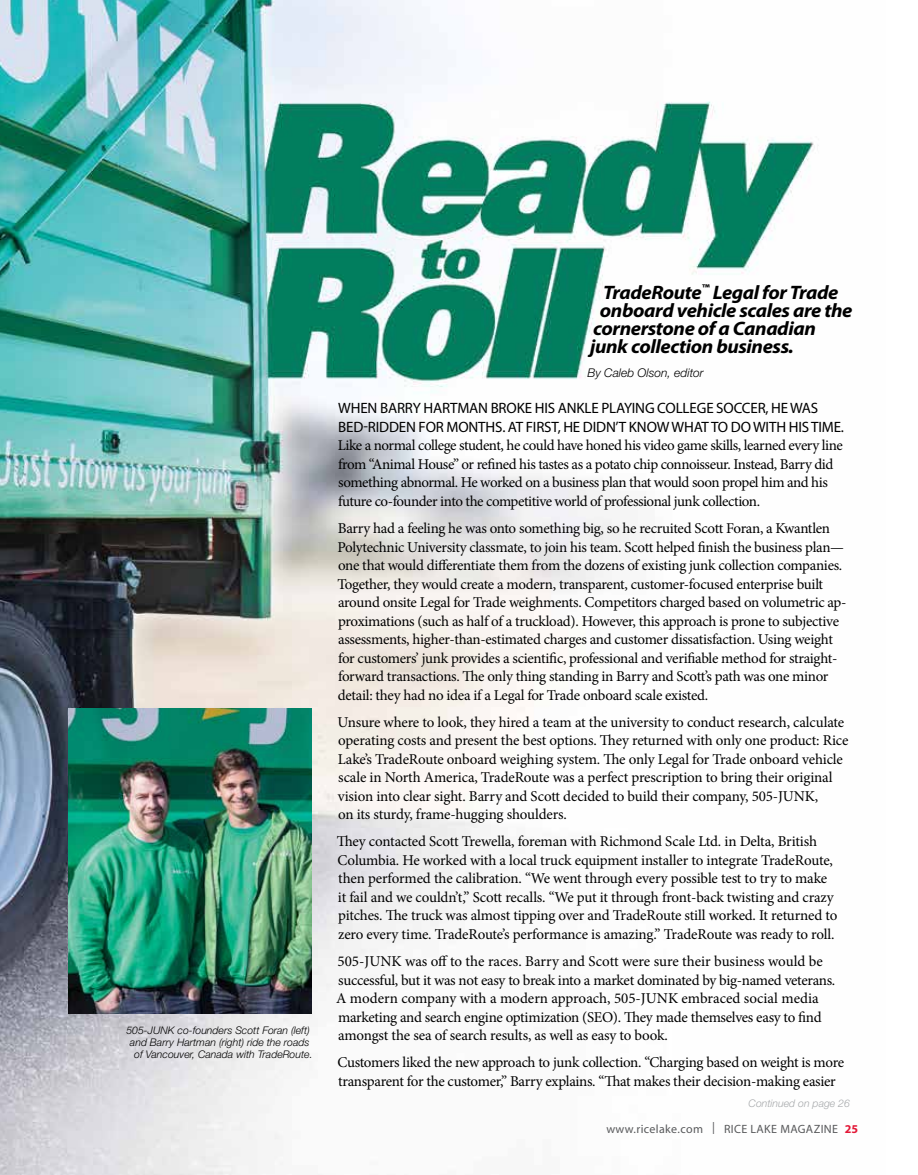
<style>
.page{position:relative;width:918px;height:1175px;background:#fff}
.page>*{position:absolute;margin:0;border:0;box-sizing:border-box;transform-origin:0 0}
.t1{font:italic 700 19.5px "Myriad Pro";letter-spacing:-.02em;color:#000;scale:1.05 1}
.t2{font:15px/18.5px "Minion Pro";letter-spacing:-.02em;color:#000}
.t3{font:15px/18.5px "Myriad Pro";letter-spacing:-.01em;color:#000}
.t4{font:12px "Myriad";letter-spacing:.03em;color:#58595b}
.t5{font:italic 300 12px "Helvetica Neue LT Std";color:#000}
.t6{font:italic 300 10.5px/12px "Helvetica Neue LT Std";color:#000;text-align:right}
.t7{font:italic 300 10.5px "Helvetica Neue LT Std";color:#a7a9ac}
.s1{font-family:"Myriad Pro";font-weight:700;color:#e31837}
</style>
<div class="page">
<img style="left:0;top:0;width:815px;height:1174px">
<img style="left:69px;top:708px;width:242px;height:305px">
<p class="t6" style="left:126px;top:1024px;width:188px">505-JUNK co-founders Scott Foran (left) and Barry Hartman (right) ride the roads of Vancouver, Canada with TradeRoute.</p>
<h1 class="t1" style="left:603px;top:279px;width:226px">TradeRoute<sup>™</sup> Legal for Trade</h1>
<h1 class="t1" style="left:600px;top:297px;width:242px">onboard vehicle scales are the</h1>
<h1 class="t1" style="left:593px;top:315px;width:214px">cornerstone of a Canadian</h1>
<h1 class="t1" style="left:590px;top:333px;width:196px">junk collection business.</h1>
<p class="t5" style="left:587px;top:365px;width:118px">By Caleb Olson, editor</p>
<p class="t3" style="left:338px;top:399px;width:507px">WHEN BARRY HARTMAN BROKE HIS ANKLE PLAYING COLLEGE SOCCER, HE WAS<br>BED-RIDDEN FOR MONTHS. AT FIRST, HE DIDN’T KNOW WHAT TO DO WITH HIS TIME.</p>
<p class="t2" style="left:338px;top:436px;width:507px">Like a normal college student, he could have honed his video game skills, learned every line from “Animal House” or refined his tastes as a potato chip connoisseur. Instead, Barry did something abnormal. He worked on a business plan that would soon propel him and his future co-founder into the competitive world of professional junk collection.</p>
<p class="t2" style="left:337px;top:519px;width:511px">Barry had a feeling he was onto something big, so he recruited Scott Foran, a Kwantlen Polytechnic University classmate, to join his team. Scott helped finish the business plan— one that would differentiate them from the dozens of existing junk collection companies.<br>Together, they would create a modern, transparent, customer-focused enterprise built around onsite Legal for Trade weighments. Competitors charged based on volumetric ap&shy;proximations (such as half of a truckload). However, this approach is prone to subjective assessments, higher-than-estimated charges and customer dissatisfaction. Using weight for customers’ junk provides a scientific, professional and verifiable method for straight&shy;forward transactions. The only thing standing in Barry and Scott’s path was one minor detail: they had no idea if a Legal for Trade onboard scale existed.</p>
<p class="t2" style="left:338px;top:712px;width:512px">Unsure where to look, they hired a team at the university to conduct research, calculate operating costs and present the best options. They returned with only one product: Rice Lake’s TradeRoute onboard weighing system. The only Legal for Trade onboard vehicle scale in North America, TradeRoute was a perfect prescription to bring their original vision into clear sight. Barry and Scott decided to build their company, 505-JUNK,<br>on its sturdy, frame-hugging shoulders.</p>
<p class="t2" style="left:337px;top:832px;width:502px">They contacted Scott Trewella, foreman with Richmond Scale Ltd. in Delta, British Columbia. He worked with a local truck equipment installer to integrate TradeRoute, then performed the calibration. “We went through every possible test to try to make it fail and we couldn’t,” Scott recalls. “We put it through front-back twisting and crazy pitches. The truck was almost tipping over and TradeRoute still worked. It returned to zero every time. TradeRoute’s performance is amazing.” TradeRoute was ready to roll.</p>
<p class="t2" style="left:336px;top:952px;width:501px">505-JUNK was off to the races. Barry and Scott were sure their business would be successful, but it was not easy to break into a market dominated by big-named veterans.<br>A modern company with a modern approach, 505-JUNK embraced social media marketing and search engine optimization (SEO). They made themselves easy to find amongst the sea of search results, as well as easy to book.</p>
<p class="t2" style="left:338px;top:1053px;width:508px">Customers liked the new approach to junk collection. “Charging based on weight is more transparent for the customer,” Barry explains. “That makes their decision-making easier</p>
<p class="t7" style="left:749px;top:1097px;width:103px">Continued on page 26</p>
<p class="t4" style="left:606px;top:1122px;width:253px">www.ricelake.com | RICE LAKE MAGAZINE <span class="s1">25</span></p>
</div>
